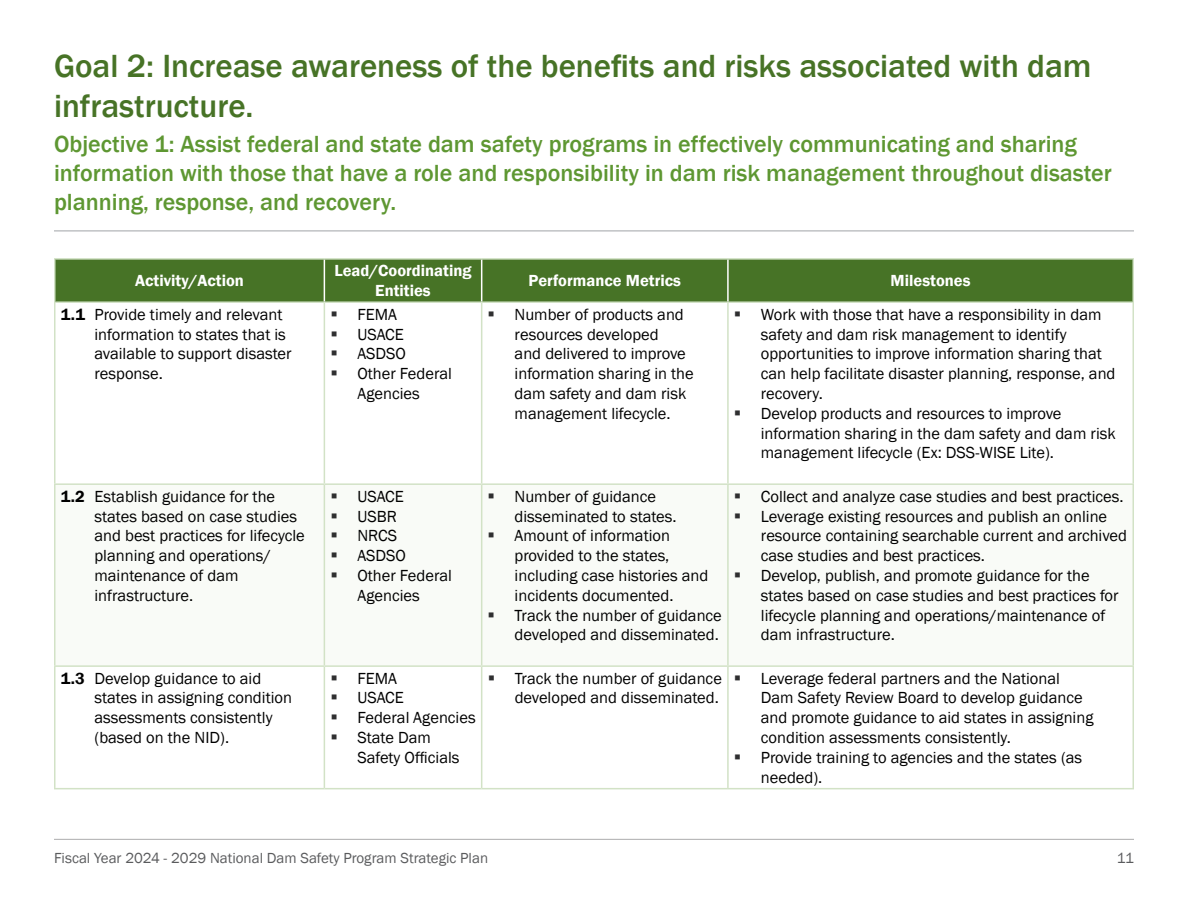
<style>
.page{position:relative;width:1188px;height:918px;background:#fff}
.page>*{position:absolute;margin:0;border:0;box-sizing:border-box;transform-origin:0 0}
.Goal_Header{font:500 33px/39.6px "Franklin Gothic";color:#477326}
.Subobjective{font:500 24px/28.8px "Franklin Gothic";color:#5e9732}
.Paragraph_Style_1{font:16.5px/19.8px "Franklin Gothic";color:#000}
.Chart_Header{font:600 16.5px/19.8px "Franklin Gothic";color:#fff;text-align:center}
.t1{font:15px "Franklin Gothic";color:#5a5b5d}
.s1{font-weight:600}
.s2{color:#2f2f30}
</style>
<div class="page">
<hr style="left:54px;top:839px;width:1080px;height:1px;background:#acadae">
<div style="left:56px;top:260px;width:1076px;height:41px;background:#477326"></div>
<hr style="left:54px;top:258px;width:270px;height:2px;background:#d2e2c6">
<hr style="left:54px;top:260px;width:2px;height:41px;background:#d2e2c6">
<hr style="left:324px;top:258px;width:158px;height:2px;background:#d2e2c6">
<hr style="left:482px;top:258px;width:246px;height:2px;background:#d2e2c6">
<hr style="left:728px;top:258px;width:406px;height:2px;background:#d2e2c6">
<hr style="left:1132px;top:260px;width:2px;height:41px;background:#d2e2c6">
<hr style="left:54px;top:301px;width:270px;height:2px;background:#d2e2c6">
<hr style="left:54px;top:303px;width:2px;height:180px;background:#d2e2c6">
<hr style="left:324px;top:301px;width:158px;height:2px;background:#d2e2c6">
<hr style="left:324px;top:303px;width:1px;height:180px;background:#d2e2c6">
<hr style="left:482px;top:301px;width:246px;height:2px;background:#d2e2c6">
<hr style="left:481px;top:303px;width:1px;height:180px;background:#d2e2c6">
<hr style="left:728px;top:301px;width:406px;height:2px;background:#d2e2c6">
<hr style="left:727px;top:303px;width:2px;height:180px;background:#d2e2c6">
<hr style="left:1132px;top:303px;width:2px;height:180px;background:#d2e2c6">
<hr style="left:54px;top:483px;width:270px;height:2px;background:#d2e2c6">
<hr style="left:54px;top:485px;width:2px;height:180px;background:#d2e2c6">
<hr style="left:324px;top:483px;width:158px;height:2px;background:#d2e2c6">
<hr style="left:324px;top:485px;width:1px;height:180px;background:#d2e2c6">
<hr style="left:482px;top:483px;width:246px;height:2px;background:#d2e2c6">
<hr style="left:481px;top:485px;width:1px;height:180px;background:#d2e2c6">
<hr style="left:728px;top:483px;width:406px;height:2px;background:#d2e2c6">
<hr style="left:727px;top:485px;width:2px;height:180px;background:#d2e2c6">
<hr style="left:1132px;top:485px;width:2px;height:180px;background:#d2e2c6">
<hr style="left:54px;top:665px;width:270px;height:2px;background:#d2e2c6">
<hr style="left:54px;top:667px;width:2px;height:121px;background:#d2e2c6">
<hr style="left:324px;top:665px;width:158px;height:2px;background:#d2e2c6">
<hr style="left:324px;top:667px;width:1px;height:121px;background:#d2e2c6">
<hr style="left:482px;top:665px;width:246px;height:2px;background:#d2e2c6">
<hr style="left:481px;top:667px;width:1px;height:121px;background:#d2e2c6">
<hr style="left:728px;top:665px;width:406px;height:2px;background:#d2e2c6">
<hr style="left:727px;top:667px;width:2px;height:121px;background:#d2e2c6">
<hr style="left:1132px;top:667px;width:2px;height:121px;background:#d2e2c6">
<hr style="left:54px;top:788px;width:270px;height:1px;background:#d2e2c6">
<hr style="left:324px;top:788px;width:158px;height:1px;background:#d2e2c6">
<hr style="left:482px;top:788px;width:246px;height:1px;background:#d2e2c6">
<hr style="left:728px;top:788px;width:406px;height:1px;background:#d2e2c6">
<hr style="left:324px;top:260px;width:1px;height:41px;background:#fff">
<hr style="left:481px;top:260px;width:1px;height:41px;background:#fff">
<hr style="left:727px;top:260px;width:2px;height:41px;background:#fff">
<hr style="left:54px;top:230px;width:1080px;height:2px;background:#c0c2c4">
<p class="Goal_Header" style="left:54px;top:47px;width:1039px">Goal 2: Increase awareness of the benefits and risks associated with dam infrastructure.</p>
<p class="Subobjective" style="left:54px;top:130px;width:1059px">Objective 1: Assist federal and state dam safety programs in effectively communicating and sharing information with those that have a role and responsibility in dam risk management throughout disaster planning, response, and recovery.</p>
<p class="Chart_Header" style="left:135px;top:271px;width:110px">Activity/Action</p>
<p class="Chart_Header" style="left:334px;top:261px;width:139px">Lead/Coordinating<br>Entities</p>
<p class="Chart_Header" style="left:529px;top:271px;width:154px">Performance Metrics</p>
<p class="Chart_Header" style="left:891px;top:271px;width:81px">Milestones</p>
<p class="Paragraph_Style_1" style="left:94px;top:305px;width:199px;text-indent:-34px"><span class="s1">1.1</span> Provide timely and relevant information to states that is available to support disaster response.</p>
<p class="Paragraph_Style_1" style="left:330px;top:305px;width:68px"><span class="s2">▪</span> FEMA</p>
<p class="Paragraph_Style_1" style="left:515px;top:305px;width:181px;text-indent:-27px"><span class="s2">▪</span> Number of products and resources developed<br>and delivered to improve information sharing in the dam safety and dam risk management lifecycle.</p>
<p class="Paragraph_Style_1" style="left:761px;top:305px;width:356px;text-indent:-27px"><span class="s2">▪</span> Work with those that have a responsibility in dam safety and dam risk management to identify opportunities to improve information sharing that can help facilitate disaster planning, response, and recovery.</p>
<p class="Paragraph_Style_1" style="left:330px;top:325px;width:75px"><span class="s2">▪</span> USACE</p>
<p class="Paragraph_Style_1" style="left:330px;top:344px;width:77px"><span class="s2">▪</span> ASDSO</p>
<p class="Paragraph_Style_1" style="left:330px;top:364px;width:123px;text-align:center"><span class="s2">▪</span> Other Federal<br>Agencies</p>
<p class="Paragraph_Style_1" style="left:761px;top:404px;width:356px;text-indent:-27px"><span class="s2">▪</span> Develop products and resources to improve information sharing in the dam safety and dam risk management lifecycle (Ex: DSS-WISE Lite).</p>
<p class="Paragraph_Style_1" style="left:94px;top:487px;width:212px;text-indent:-34px"><span class="s1">1.2</span> Establish guidance for the states based on case studies and best practices for lifecycle planning and operations/ maintenance of dam infrastructure.</p>
<p class="Paragraph_Style_1" style="left:330px;top:487px;width:75px"><span class="s2">▪</span> USACE</p>
<p class="Paragraph_Style_1" style="left:330px;top:506px;width:68px"><span class="s2">▪</span> USBR</p>
<p class="Paragraph_Style_1" style="left:330px;top:526px;width:68px"><span class="s2">▪</span> NRCS</p>
<p class="Paragraph_Style_1" style="left:330px;top:546px;width:77px"><span class="s2">▪</span> ASDSO</p>
<p class="Paragraph_Style_1" style="left:330px;top:566px;width:123px;text-align:center"><span class="s2">▪</span> Other Federal<br>Agencies</p>
<p class="Paragraph_Style_1" style="left:94px;top:669px;width:199px;text-indent:-34px"><span class="s1">1.3</span> Develop guidance to aid states in assigning condition assessments consistently (based on the NID).</p>
<p class="Paragraph_Style_1" style="left:330px;top:669px;width:68px"><span class="s2">▪</span> FEMA</p>
<p class="Paragraph_Style_1" style="left:330px;top:688px;width:75px"><span class="s2">▪</span> USACE</p>
<p class="Paragraph_Style_1" style="left:330px;top:708px;width:147px"><span class="s2">▪</span> Federal Agencies</p>
<p class="Paragraph_Style_1" style="left:357px;top:728px;width:104px;text-indent:-27px"><span class="s2">▪</span> State Dam<br>Safety Officials</p>
<p class="Paragraph_Style_1" style="left:515px;top:487px;width:163px;text-indent:-27px"><span class="s2">▪</span> Number of guidance disseminated to states.</p>
<p class="Paragraph_Style_1" style="left:515px;top:526px;width:195px;text-indent:-27px"><span class="s2">▪</span> Amount of information provided to the states, including case histories and incidents documented.</p>
<p class="Paragraph_Style_1" style="left:488px;top:605px;width:236px;text-align:right"><span class="s2">▪</span> Track the number of guidance developed and disseminated.</p>
<p class="Paragraph_Style_1" style="left:734px;top:487px;width:391px"><span class="s2">▪</span> Collect and analyze case studies and best practices.</p>
<p class="Paragraph_Style_1" style="left:761px;top:506px;width:368px;text-indent:-27px"><span class="s2">▪</span> Leverage existing resources and publish an online resource containing searchable current and archived case studies and best practices.</p>
<p class="Paragraph_Style_1" style="left:761px;top:566px;width:359px;text-indent:-27px"><span class="s2">▪</span> Develop, publish, and promote guidance for the states based on case studies and best practices for lifecycle planning and operations/maintenance of dam infrastructure.</p>
<p class="Paragraph_Style_1" style="left:488px;top:669px;width:236px;text-align:right"><span class="s2">▪</span> Track the number of guidance developed and disseminated.</p>
<p class="Paragraph_Style_1" style="left:761px;top:669px;width:334px;text-indent:-27px"><span class="s2">▪</span> Leverage federal partners and the National Dam Safety Review Board to develop guidance and promote guidance to aid states in assigning condition assessments consistently.</p>
<p class="Paragraph_Style_1" style="left:761px;top:748px;width:323px;text-indent:-27px"><span class="s2">▪</span> Provide training to agencies and the states (as needed).</p>
<p class="t1" style="left:54px;top:848px;width:436px">Fiscal Year 2024 - 2029 National Dam Safety Program Strategic Plan</p>
<p class="t1" style="left:1117px;top:848px;width:19px">11</p>
</div>
